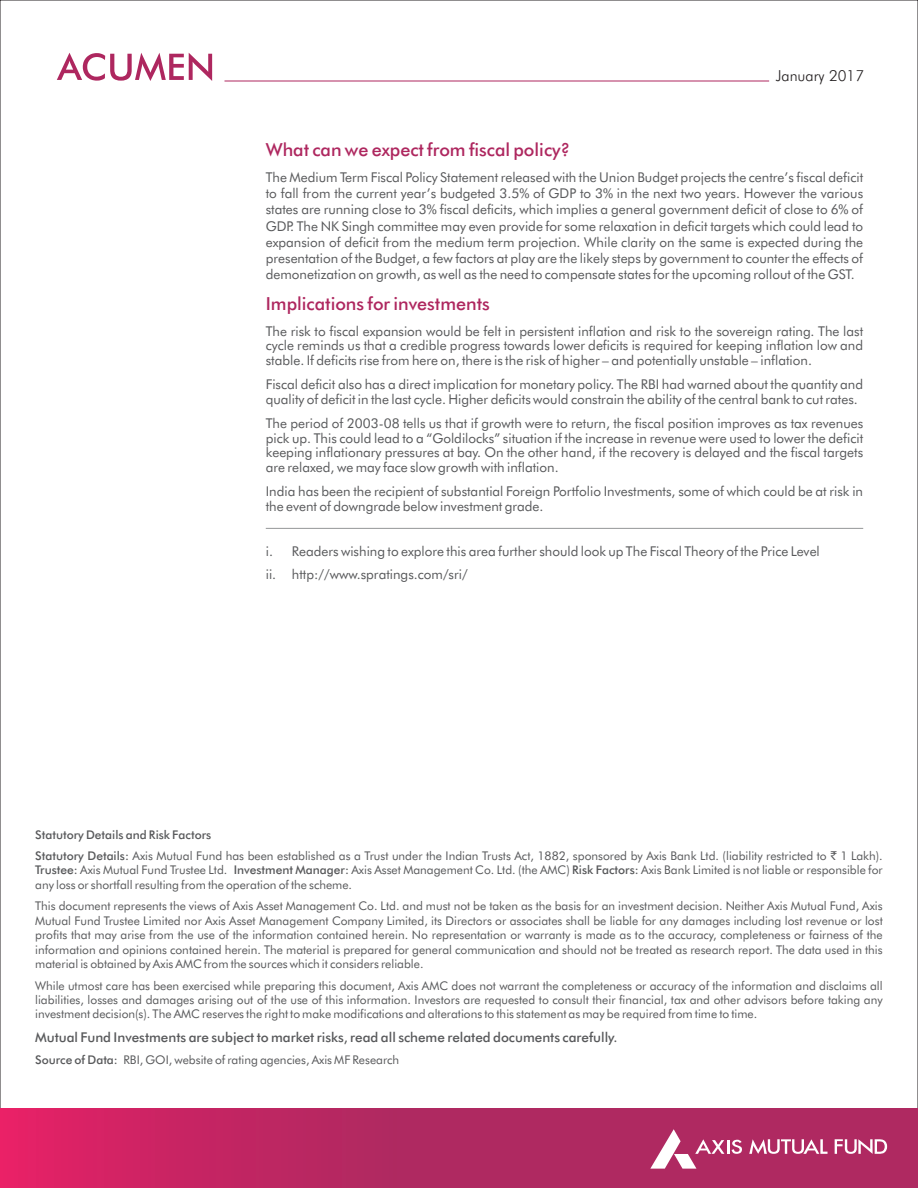
<style>
.page{position:relative;width:918px;height:1188px;background:#fff}
.page>*{position:absolute;margin:0;border:0;box-sizing:border-box;transform-origin:0 0}
.t1{font:500 18px "Futura BT";color:#ae275f}
.t2{font:300 15.15px "Futura BT";color:#231f20}
.t3{font:13.5px/14.5px "Futura BT";color:#58595b;text-align:justify}
.t4{font:500 13.5px "Futura BT";color:#58595b}
.t5{font:12px/14.4px "Futura BT";color:#58595b}
.s1{font-weight:500}
.s2{font-family:"Rupee Foradian"}
</style>
<div class="page">
<svg style="left:57px;top:53px;width:155px;height:28px"></svg>
<hr style="left:266px;top:528px;width:597px;height:1px;background:#949698">
<svg style="left:0;top:1109px;width:918px;height:79px;background:#bb2762"></svg>
<svg style="left:650px;top:1129px;width:92px;height:40px"></svg>
<svg style="left:835px;top:1139px;width:52px;height:15px"></svg>
<svg style="left:749px;top:1139px;width:79px;height:15px"></svg>
<hr style="left:225px;top:81px;width:544px;height:1px;background:#ae275f">
<h1 class="t1" style="left:266px;top:142px;width:306px">What can we expect from fiscal policy?</h1>
<p class="t2" style="left:776px;top:70px;width:90px">January 2017</p>
<p class="t3" style="left:266px;top:170px;width:599px;line-height:16.2px">The Medium Term Fiscal Policy Statement released with the Union Budget projects the centre’s fiscal deficit to fall from the current year’s budgeted 3.5% of GDP to 3% in the next two years. However the various states are running close to 3% fiscal deficits, which implies a general government deficit of close to 6% of GDP. The NK Singh committee may even provide for some relaxation in deficit targets which could lead to expansion of deficit from the medium term projection. While clarity on the same is expected during the presentation of the Budget, a few factors at play are the likely steps by government to counter the effects of demonetization on growth, as well as the need to compensate states for the upcoming rollout of the GST.</p>
<h1 class="t1" style="left:266px;top:296px;width:226px">Implications for investments</h1>
<p class="t3" style="left:266px;top:325px;width:599px">The risk to fiscal expansion would be felt in persistent inflation and risk to the sovereign rating. The last cycle reminds us that a credible progress towards lower deficits is required for keeping inflation low and stable. If deficits rise from here on, there is the risk of higher – and potentially unstable – inflation.</p>
<p class="t3" style="left:266px;top:378px;width:599px">Fiscal deficit also has a direct implication for monetary policy. The RBI had warned about the quantity and quality of deficit in the last cycle. Higher deficits would constrain the ability of the central bank to cut rates.</p>
<p class="t3" style="left:266px;top:417px;width:599px">The period of 2003-08 tells us that if growth were to return, the fiscal position improves as tax revenues pick up. This could lead to a “Goldilocks” situation if the increase in revenue were used to lower the deficit keeping inflationary pressures at bay. On the other hand, if the recovery is delayed and the fiscal targets are relaxed, we may face slow growth with inflation.</p>
<p class="t3" style="left:266px;top:485px;width:599px">India has been the recipient of substantial Foreign Portfolio Investments, some of which could be at risk in the event of downgrade below investment grade.</p>
<p class="t3" style="left:266px;top:541px;width:556px;line-height:22.6px">i. Readers wishing to explore this area further should look up The Fiscal Theory of the Price Level ii. http://www.spratings.com/sri/</p>
<p class="t5" style="left:35px;top:825px;width:849px;line-height:21.6px"><span class="s1">Statutory Details and Risk Factors<br>Statutory Details:</span> Axis Mutual Fund has been established as a Trust under the Indian Trusts Act, 1882, sponsored by Axis Bank Ltd. (liability restricted to <span class="s2">`</span> 1 Lakh).</p>
<p class="t5" style="left:35px;top:864px;width:849px"><span class="s1">Trustee:</span> Axis Mutual Fund Trustee Ltd. <span class="s1">Investment Manager:</span> Axis Asset Management Co. Ltd. (the AMC) <span class="s1">Risk Factors:</span> Axis Bank Limited is not liable or responsible for any loss or shortfall resulting from the operation of the scheme.</p>
<p class="t5" style="left:35px;top:900px;width:849px;text-align:justify">This document represents the views of Axis Asset Management Co. Ltd. and must not be taken as the basis for an investment decision. Neither Axis Mutual Fund, Axis Mutual Fund Trustee Limited nor Axis Asset Management Company Limited, its Directors or associates shall be liable for any damages including lost revenue or lost profits that may arise from the use of the information contained herein. No representation or warranty is made as to the accuracy, completeness or fairness of the information and opinions contained herein. The material is prepared for general communication and should not be treated as research report. The data used in this material is obtained by Axis AMC from the sources which it considers reliable.</p>
<p class="t5" style="left:35px;top:979px;width:849px;text-align:justify">While utmost care has been exercised while preparing this document, Axis AMC does not warrant the completeness or accuracy of the information and disclaims all liabilities, losses and damages arising out of the use of this information. Investors are requested to consult their financial, tax and other advisors before taking any investment decision(s). The AMC reserves the right to make modifications and alterations to this statement as may be required from time to time.</p>
<p class="t4" style="left:35px;top:1032px;width:584px">Mutual Fund Investments are subject to market risks, read all scheme related documents carefully.</p>
<p class="t5" style="left:35px;top:1054px;width:366px"><span class="s1">Source of Data:</span> RBI, GOI, website of rating agencies, Axis MF Research</p>
</div>
